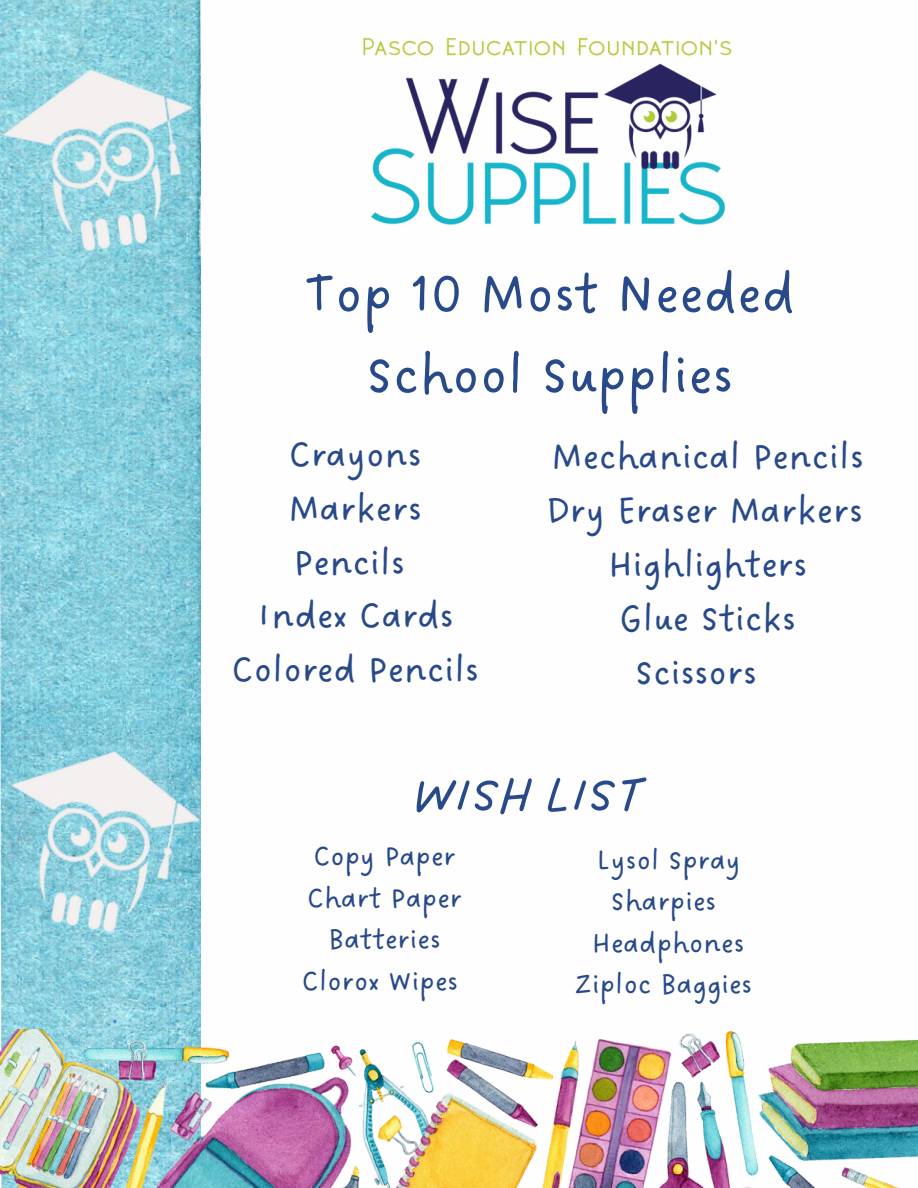
<style>
.page{position:relative;width:918px;height:1188px;background:#fff}
.page>*{position:absolute;margin:0;border:0;box-sizing:border-box;transform-origin:0 0}
.t1{font:58.35px/81px "DO Sans Regular";color:#284a8a;text-align:center}
.t2{font:53.85px "DO Sans Slanted";color:#284a8a}
.t3{font:39.15px/53.7px "DO Sans Regular";color:#284a8a;text-align:center}
.t4{font:30.15px/41.7px "DO Sans Regular";color:#284a8a;text-align:center}
</style>
<div class="page">
<img style="left:0;top:0;width:200px;height:1029px">
<img style="left:0;top:1029px;width:918px;height:159px">
<img style="left:363px;top:37px;width:369px;height:188px">
<img style="left:0;top:43px;width:201px;height:229px">
<img style="left:0;top:722px;width:201px;height:235px">
<p class="t1" style="left:304px;top:256px;width:492px">Top 10 Most Needed<br>School Supplies</p>
<p class="t3" style="left:231px;top:430px;width:250px">Crayons<br>Markers<br>Pencils<br>Index Cards<br>Colored Pencils</p>
<h2 class="t3" style="left:546px;top:431px;width:320px">Mechanical Pencils<br>Dry Eraser Markers<br>Highlighters<br>Glue Sticks<br>Scissors</h2>
<p class="t2" style="left:411px;top:764px;width:232px">WISH LIST</p>
<h3 class="t4" style="left:307px;top:837px;width:157px">Copy Paper<br>Chart Paper<br>Batteries</h3>
<h3 class="t4" style="left:302px;top:962px;width:158px">Clorox Wipes</h3>
<p class="t4" style="left:595px;top:840px;width:147px">Lysol Spray</p>
<h1 class="t4" style="left:611px;top:882px;width:107px">Sharpies</h1>
<p class="t4" style="left:592px;top:923px;width:154px">Headphones</p>
<p class="t4" style="left:575px;top:965px;width:179px">Ziploc Baggies</p>
</div>
